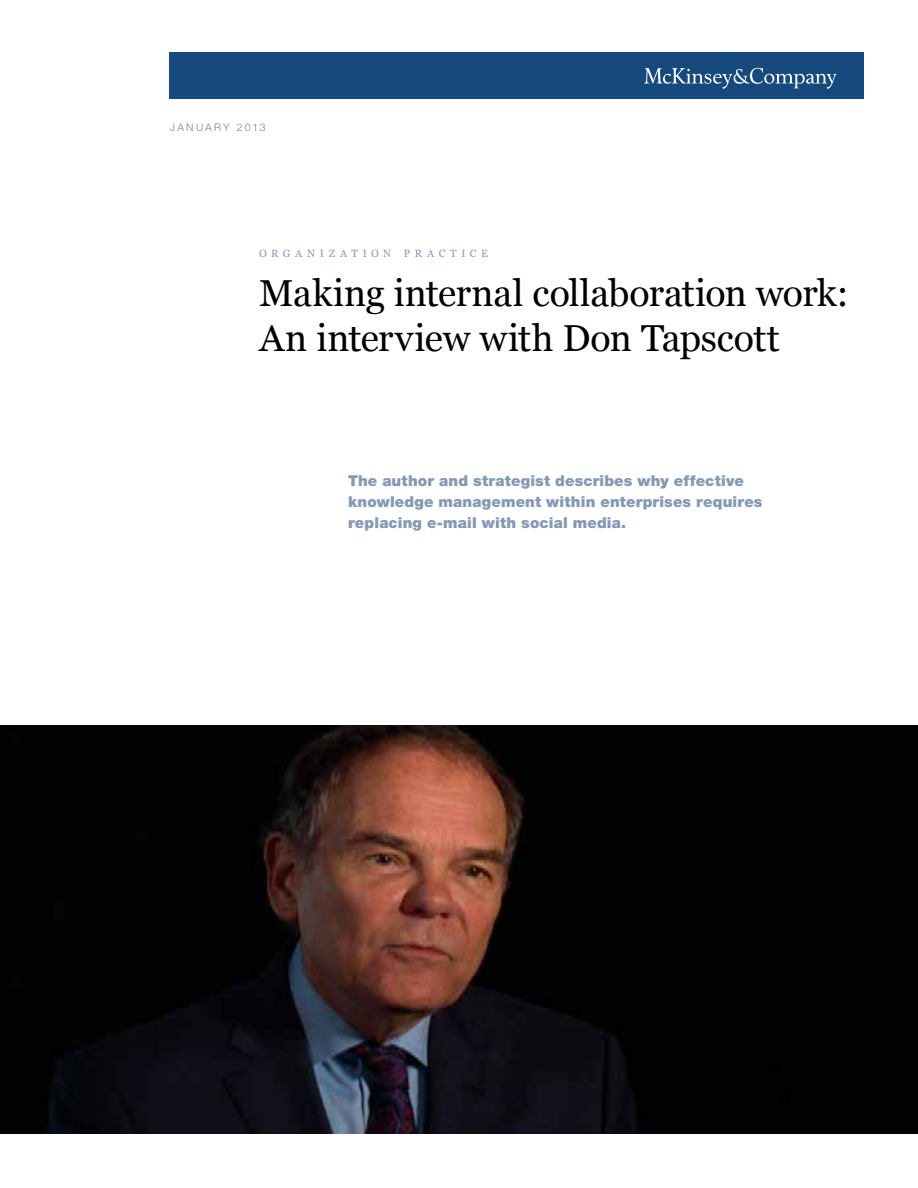
<style>
.page{position:relative;width:918px;height:1188px;background:#fff}
.page>*{position:absolute;margin:0;border:0;box-sizing:border-box;transform-origin:0 0}
.t1{font:37.5px/45px "Georgia";letter-spacing:-.01em;color:#000}
.t2{font:900 15px/21px "Helvetica Neue LT Std";letter-spacing:.01em;color:#8499b3}
.t3{font:10.5px "Georgia";letter-spacing:.44em;color:#8499b3}
.t4{font:300 10.5px "Helvetica Neue LT Std";letter-spacing:.2em;color:#848487}
</style>
<div class="page">
<div style="left:170px;top:53px;width:694px;height:46px;background:#174a7c"></div>
<svg style="left:644px;top:68px;width:193px;height:21px"></svg>
<img style="left:0;top:725px;width:918px;height:409px">
<p class="t4" style="left:170px;top:121px;width:97px">JANUARY 2013</p>
<p class="t3" style="left:259px;top:248px;width:231px">ORGANIZATION PRACTICE</p>
<h1 class="t1" style="left:259px;top:270px;width:591px">Making internal collaboration work:<br>An interview with Don Tapscott</h1>
<p class="t2" style="left:348px;top:470px;width:416px">The author and strategist describes why effective knowledge management within enterprises requires replacing e-mail with social media.</p>
</div>
